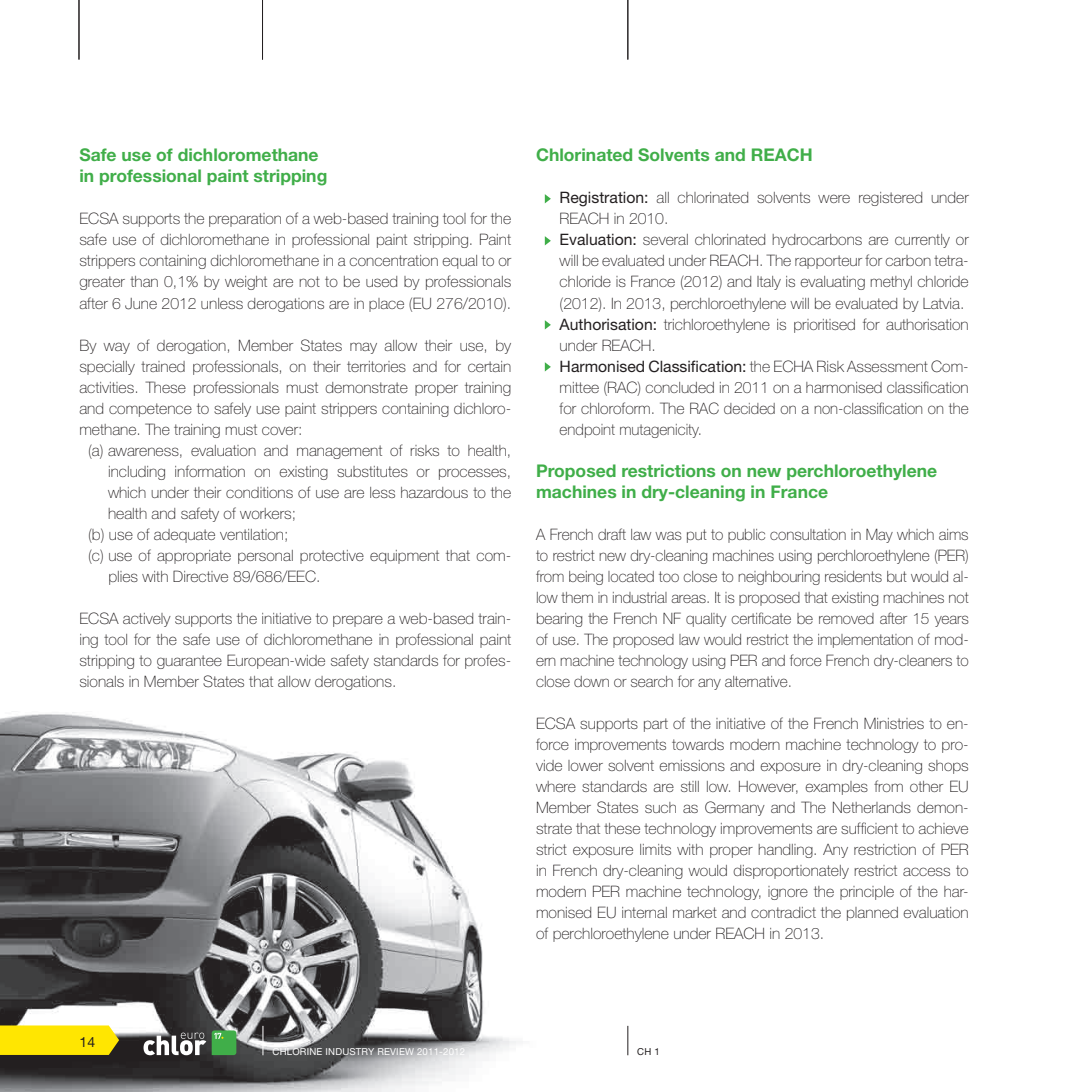
<style>
.page{position:relative;width:1092px;height:1092px;background:#fff}
.page>*{position:absolute;margin:0;border:0;box-sizing:border-box;transform-origin:0 0}
.Sous-titre_2{font:700 17.5px/21px "Helvetica Neue LT Std";color:#40ae49}
.BODY{font:100 15.75px/21px "Helvetica Neue LT Std";color:#231f20;text-align:justify}
.t1{font:14px "Helvetica Neue LT Std";color:#231f20}
.t2{font:9.62px "Helvetica Neue LT Std";letter-spacing:.02em;color:#fff}
.t3{font:9.62px "Helvetica Neue LT Std";color:#231f20}
.s1{font-weight:400}
</style>
<div class="page">
<img style="left:0;top:711px;width:523px;height:380px">
<svg style="left:545px;top:194px;width:6px;height:9px"></svg>
<svg style="left:545px;top:236px;width:6px;height:9px"></svg>
<svg style="left:545px;top:320px;width:6px;height:9px"></svg>
<svg style="left:545px;top:362px;width:6px;height:9px"></svg>
<hr style="left:78px;top:0;width:1px;height:60px;background:#231f20">
<hr style="left:262px;top:0;width:1px;height:60px;background:#231f20">
<hr style="left:627px;top:0;width:1px;height:60px;background:#231f20">
<svg style="left:0;top:1025px;width:119px;height:29px;background:#f9e20a"></svg>
<hr style="left:627px;top:1025px;width:1px;height:30px;background:#231f20">
<hr style="left:262px;top:1025px;width:1px;height:30px;background:#fff">
<svg style="left:143px;top:1032px;width:63px;height:23px"></svg>
<svg style="left:212px;top:1030px;width:24px;height:24px"></svg>
<p class="Sous-titre_2" style="left:79px;top:144px;width:249px">Safe use of dichloromethane in professional paint stripping</p>
<p class="BODY" style="left:79px;top:208px;width:433px">ECSA supports the preparation of a web-based training tool for the safe use of dichloromethane in professional paint stripping. Paint strippers containing dichloromethane in a concentration equal to or greater than 0,1% by weight are not to be used by professionals after 6 June 2012 unless derogations are in place (EU 276/2010).</p>
<p class="BODY" style="left:79px;top:334px;width:433px">By way of derogation, Member States may allow their use, by specially trained professionals, on their territories and for certain activities. These professionals must demonstrate proper training and competence to safely use paint strippers containing dichloro&shy;methane. The training must cover:</p>
<p class="BODY" style="left:108px;top:439px;width:405px;text-indent:-20px">(a) awareness, evaluation and management of risks to health, including information on existing substitutes or processes, which under their conditions of use are less hazardous to the health and safety of workers;</p>
<p class="BODY" style="left:88px;top:523px;width:202px">(b) use of adequate ventilation;</p>
<p class="BODY" style="left:108px;top:544px;width:404px;text-indent:-20px">(c) use of appropriate personal protective equipment that com&shy;plies with Directive 89/686/EEC.</p>
<p class="BODY" style="left:79px;top:607px;width:433px">ECSA actively supports the initiative to prepare a web-based train&shy;ing tool for the safe use of dichloromethane in professional paint stripping to guarantee European-wide safety standards for profes&shy;sionals in Member States that allow derogations.</p>
<p class="Sous-titre_2" style="left:536px;top:144px;width:278px">Chlorinated Solvents and REACH</p>
<p class="BODY" style="left:559px;top:187px;width:410px"><span class="s1">Registration:</span> all chlorinated solvents were registered under<br>REACH in 2010.</p>
<p class="BODY" style="left:559px;top:229px;width:410px"><span class="s1">Evaluation:</span> several chlorinated hydrocarbons are currently or will be evaluated under REACH. The rapporteur for carbon tetra&shy;chloride is France (2012) and Italy is evaluating methyl chloride (2012). In 2013, perchloroethylene will be evaluated by Latvia.</p>
<p class="BODY" style="left:559px;top:313px;width:410px"><span class="s1">Authorisation:</span> trichloroethylene is prioritised for authorisation under REACH.</p>
<p class="BODY" style="left:559px;top:355px;width:410px"><span class="s1">Harmonised Classification:</span> the ECHA Risk Assessment Com&shy;mittee (RAC) concluded in 2011 on a harmonised classification for chloroform. The RAC decided on a non-classification on the endpoint mutagenicity.</p>
<p class="Sous-titre_2" style="left:536px;top:459px;width:402px">Proposed restrictions on new perchloroethylene machines in dry-cleaning in France</p>
<p class="BODY" style="left:536px;top:523px;width:434px">A French draft law was put to public consultation in May which aims to restrict new dry-cleaning machines using perchloroethylene (PER) from being located too close to neighbouring residents but would al&shy;low them in industrial areas. It is proposed that existing machines not bearing the French NF quality certificate be removed after 15 years of use. The proposed law would restrict the implementation of mod&shy;ern machine technology using PER and force French dry-cleaners to close down or search for any alternative.</p>
<p class="BODY" style="left:536px;top:712px;width:434px">ECSA supports part of the initiative of the French Ministries to en&shy;force improvements towards modern machine technology to pro&shy;vide lower solvent emissions and exposure in dry-cleaning shops where standards are still low. However, examples from other EU Member States such as Germany and The Netherlands demon&shy;strate that these technology improvements are sufficient to achieve strict exposure limits with proper handling. Any restriction of PER in French dry-cleaning would disproportionately restrict access to modern PER machine technology, ignore the principle of the har&shy;monised EU internal market and contradict the planned evaluation of perchloroethylene under REACH in 2013.</p>
<p class="t1" style="left:79px;top:1033px;width:17px">14</p>
<p class="t2" style="left:272px;top:1045px;width:194px">CHLORINE INDUSTRY REVIEW 2011-2012</p>
<p class="t3" style="left:637px;top:1045px;width:24px">CH 1</p>
</div>
